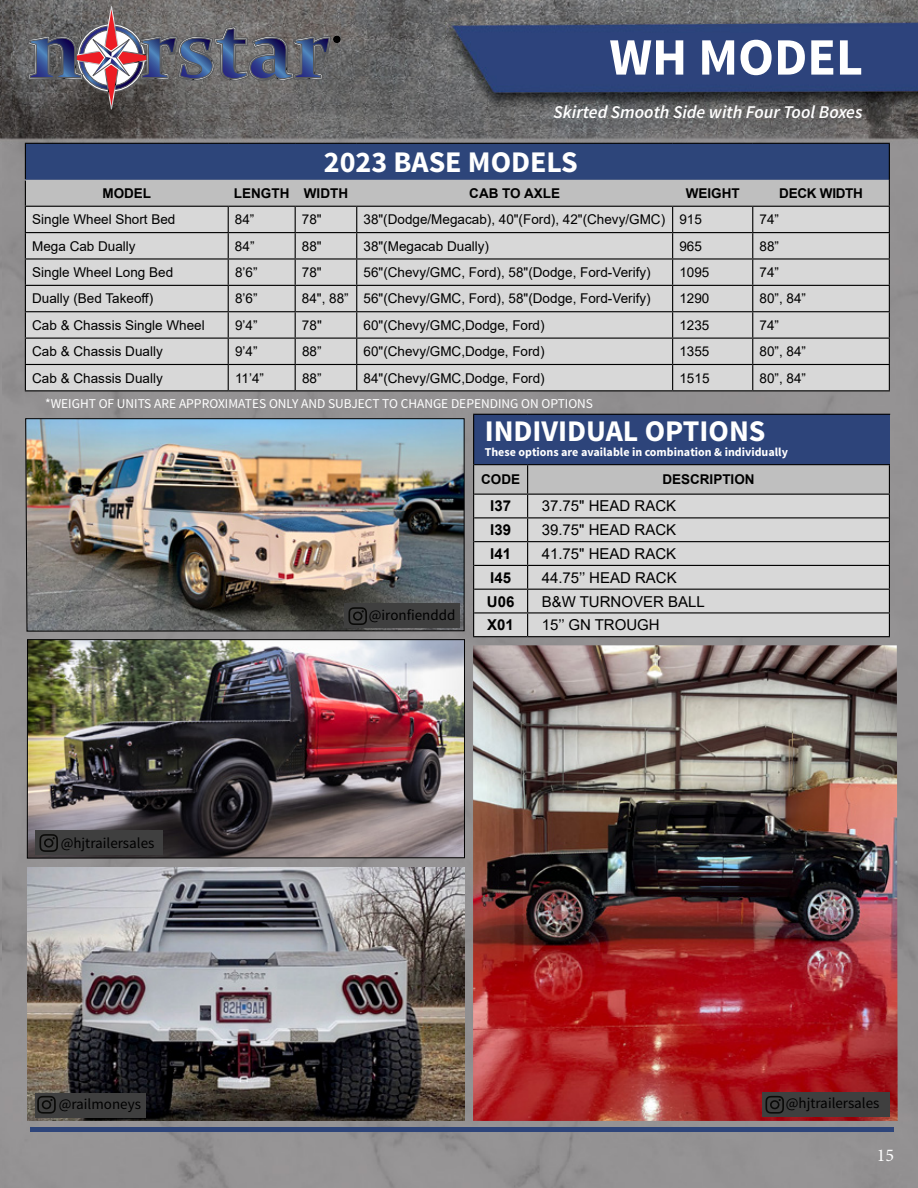
<style>
.page{position:relative;width:918px;height:1188px;background:#fff}
.page>*{position:absolute;margin:0;border:0;box-sizing:border-box;transform-origin:0 0}
.t1{font:700 52.5px "Source Sans Pro";color:#fff}
.t2{font:700 30px "Source Sans Pro";color:#fff}
.t3{font:italic 600 18px "Source Sans Pro";color:#fff}
.t4{font:18px "Minion Pro";color:#fff}
.t5{font:15px "Arial";color:#000}
.t6{font:15px "Source Sans Pro";color:#000}
.t7{font:700 15px "Arial";color:#000}
.t8{font:13.5px "Arial";color:#000}
.t9{font:13.5px "Source Sans Pro";color:#fff}
.t10{font:700 13.5px "Arial";color:#000}
.t11{font:700 13.5px "Arial";letter-spacing:-.02em;color:#000}
.t12{font:700 12px "Source Sans Pro";color:#fff}
</style>
<div class="page">
<img style="left:0;top:0;width:918px;height:1188px">
<hr style="left:25px;top:390px;width:203px;height:1px;background:#000">
<hr style="left:228px;top:390px;width:67px;height:1px;background:#000">
<hr style="left:295px;top:390px;width:62px;height:1px;background:#000">
<hr style="left:357px;top:390px;width:316px;height:1px;background:#000">
<hr style="left:673px;top:390px;width:80px;height:1px;background:#000">
<hr style="left:753px;top:390px;width:137px;height:1px;background:#000">
<svg style="left:25px;top:143px;width:865px;height:247px;background:#b3b6be"></svg>
<svg style="left:28px;top:6px;width:312px;height:103px;background:#6a666f"></svg>
<hr style="left:30px;top:1128px;width:864px;height:4px;background:#2e457a">
<div style="left:474px;top:414px;width:415px;height:51px;background:#2d447a"></div>
<hr style="left:474px;top:464px;width:54px;height:1px;background:#000">
<hr style="left:528px;top:464px;width:362px;height:1px;background:#000">
<hr style="left:473px;top:414px;width:55px;height:1px;background:#000">
<hr style="left:473px;top:415px;width:1px;height:50px;background:#000">
<hr style="left:528px;top:414px;width:362px;height:1px;background:#000">
<svg style="left:473px;top:465px;width:417px;height:172px;background:#c8c8c8"></svg>
<img style="left:25px;top:418px;width:440px;height:214px">
<div style="left:344px;top:603px;width:115px;height:25px;background:#3f3f3f"></div>
<img style="left:28px;top:867px;width:436px;height:253px">
<img style="left:473px;top:645px;width:425px;height:476px">
<div style="left:762px;top:1093px;width:128px;height:24px;background:#3f3f3f"></div>
<svg style="left:765px;top:1096px;width:19px;height:18px"></svg>
<div style="left:35px;top:1093px;width:111px;height:24px;background:#3f3f3f"></div>
<svg style="left:37px;top:1096px;width:19px;height:18px"></svg>
<svg style="left:348px;top:607px;width:19px;height:18px"></svg>
<img style="left:29px;top:641px;width:434px;height:215px">
<div style="left:27px;top:639px;width:438px;height:219px;border:1px solid #000"></div>
<div style="left:36px;top:831px;width:127px;height:24px;background:#3f3f3f"></div>
<svg style="left:39px;top:834px;width:19px;height:18px"></svg>
<h1 class="t1" style="left:609px;top:23px;width:255px">WH MODEL</h1>
<h3 class="t3" style="left:554px;top:101px;width:311px">Skirted Smooth Side with Four Tool Boxes</h3>
<h2 class="t2" style="left:324px;top:143px;width:256px">2023 BASE MODELS</h2>
<p class="t10" style="left:102px;top:184px;width:50px">MODEL</p>
<p class="t10" style="left:234px;top:184px;width:116px">LENGTH WIDTH</p>
<p class="t10" style="left:469px;top:184px;width:92px">CAB TO AXLE</p>
<p class="t10" style="left:686px;top:184px;width:55px">WEIGHT</p>
<p class="t11" style="left:779px;top:184px;width:85px">DECK WIDTH</p>
<p class="t8" style="left:32px;top:210px;width:145px">Single Wheel Short Bed</p>
<p class="t8" style="left:235px;top:210px;width:21px">84”</p>
<p class="t8" style="left:302px;top:210px;width:21px">78"</p>
<p class="t8" style="left:364px;top:210px;width:340px">38"(Dodge/Megacab), 40"(Ford), 42"(Chevy/GMC) 915</p>
<p class="t8" style="left:760px;top:210px;width:21px">74”</p>
<p class="t8" style="left:32px;top:237px;width:105px">Mega Cab Dually</p>
<p class="t8" style="left:235px;top:237px;width:21px">84”</p>
<p class="t8" style="left:302px;top:237px;width:21px">88"</p>
<p class="t8" style="left:364px;top:237px;width:127px">38"(Megacab Dually)</p>
<p class="t8" style="left:679px;top:237px;width:24px">965</p>
<p class="t8" style="left:760px;top:237px;width:21px">88”</p>
<p class="t8" style="left:32px;top:263px;width:143px">Single Wheel Long Bed</p>
<p class="t8" style="left:235px;top:263px;width:24px">8’6”</p>
<p class="t8" style="left:302px;top:263px;width:21px">78"</p>
<p class="t8" style="left:364px;top:263px;width:289px">56"(Chevy/GMC, Ford), 58"(Dodge, Ford-Verify)</p>
<p class="t8" style="left:679px;top:263px;width:32px">1095</p>
<p class="t8" style="left:760px;top:263px;width:21px">74”</p>
<p class="t8" style="left:32px;top:289px;width:123px">Dually (Bed Takeoff)</p>
<p class="t8" style="left:235px;top:289px;width:24px">8’6”</p>
<p class="t8" style="left:302px;top:289px;width:350px">84", 88” 56"(Chevy/GMC, Ford), 58"(Dodge, Ford-Verify)</p>
<p class="t8" style="left:679px;top:289px;width:32px">1290</p>
<p class="t8" style="left:760px;top:289px;width:48px">80”, 84”</p>
<p class="t8" style="left:32px;top:316px;width:174px">Cab &amp; Chassis Single Wheel</p>
<p class="t8" style="left:235px;top:316px;width:24px">9’4”</p>
<p class="t8" style="left:302px;top:316px;width:21px">78"</p>
<p class="t8" style="left:364px;top:316px;width:183px">60"(Chevy/GMC,Dodge, Ford)</p>
<p class="t8" style="left:679px;top:316px;width:32px">1235</p>
<p class="t8" style="left:760px;top:316px;width:21px">74”</p>
<p class="t8" style="left:32px;top:342px;width:132px">Cab &amp; Chassis Dually</p>
<p class="t8" style="left:235px;top:342px;width:24px">9’4”</p>
<p class="t8" style="left:302px;top:342px;width:21px">88”</p>
<p class="t8" style="left:364px;top:342px;width:183px">60"(Chevy/GMC,Dodge, Ford)</p>
<p class="t8" style="left:679px;top:342px;width:32px">1355</p>
<p class="t8" style="left:760px;top:342px;width:48px">80”, 84”</p>
<p class="t8" style="left:32px;top:369px;width:132px">Cab &amp; Chassis Dually</p>
<p class="t8" style="left:235px;top:369px;width:31px">11’4”</p>
<p class="t8" style="left:302px;top:369px;width:21px">88”</p>
<p class="t8" style="left:364px;top:369px;width:183px">84"(Chevy/GMC,Dodge, Ford)</p>
<p class="t8" style="left:679px;top:369px;width:32px">1515</p>
<p class="t8" style="left:760px;top:369px;width:48px">80”, 84”</p>
<p class="t9" style="left:45px;top:395px;width:550px">*WEIGHT OF UNITS ARE APPROXIMATES ONLY AND SUBJECT TO CHANGE DEPENDING ON OPTIONS</p>
<p class="t6" style="left:61px;top:834px;width:95px">@hjtrailersales</p>
<p class="t6" style="left:369px;top:606px;width:88px">@ironfienddd</p>
<h2 class="t2" style="left:485px;top:412px;width:282px">INDIVIDUAL OPTIONS</h2>
<p class="t12" style="left:485px;top:444px;width:305px">These options are available in combination &amp; individually</p>
<p class="t10" style="left:481px;top:470px;width:41px">CODE</p>
<p class="t10" style="left:662px;top:470px;width:94px">DESCRIPTION</p>
<p class="t7" style="left:490px;top:496px;width:22px">I37</p>
<p class="t5" style="left:542px;top:496px;width:136px">37.75" HEAD RACK</p>
<p class="t7" style="left:490px;top:519px;width:22px">I39</p>
<p class="t5" style="left:542px;top:520px;width:136px">39.75" HEAD RACK</p>
<p class="t7" style="left:490px;top:543px;width:22px">I41</p>
<p class="t5" style="left:542px;top:543px;width:136px">41.75" HEAD RACK</p>
<p class="t7" style="left:490px;top:567px;width:22px">I45</p>
<p class="t5" style="left:542px;top:567px;width:137px">44.75’’ HEAD RACK</p>
<p class="t7" style="left:487px;top:591px;width:29px">U06</p>
<p class="t5" style="left:542px;top:591px;width:165px">B&amp;W TURNOVER BALL</p>
<p class="t7" style="left:487px;top:614px;width:28px">X01</p>
<p class="t5" style="left:542px;top:615px;width:120px">15’’ GN TROUGH</p>
<p class="t6" style="left:794px;top:1092px;width:90px">@jctautosales</p>
<p class="t6" style="left:59px;top:1095px;width:84px">@railmoneys</p>
<p class="t6" style="left:786px;top:1094px;width:95px">@hjtrailersales</p>
<h3 class="t4" style="left:877px;top:1143px;width:19px">15</h3>
</div>
